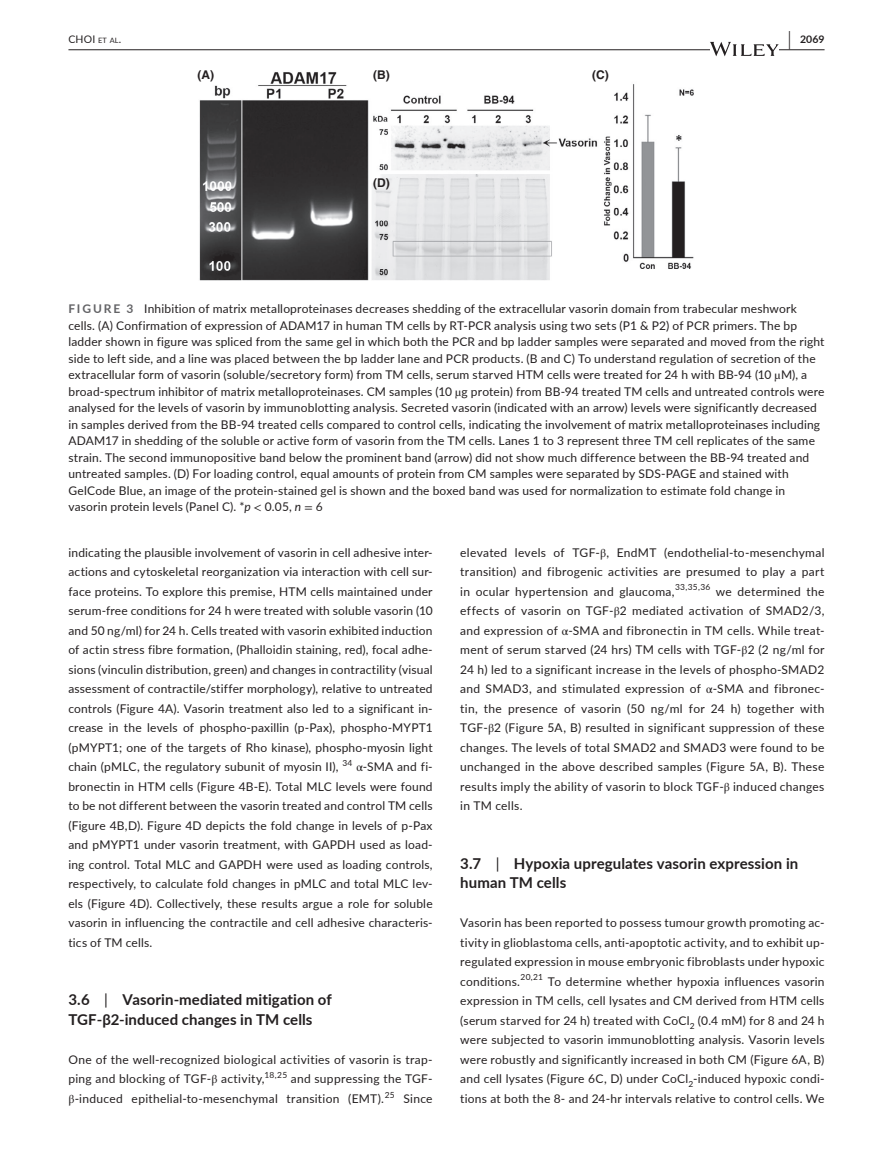
<style>
.page{position:relative;width:893px;height:1174px;background:#fff}
.page>*{position:absolute;margin:0;border:0;box-sizing:border-box;transform-origin:0 0}
.t1{font:700 15px/19.5px "Lato";letter-spacing:.005em;color:#231f20}
.t2{font:12px/19.5px "Lato";letter-spacing:.015em;color:#231f20;text-align:justify}
.t3{font:700 12px "Helvetica";color:#231f20}
.t4{font:10.5px "Lato";color:#231f20}
.t5{font:700 10.5px "Lato";color:#231f20}
.t6{font:8.4px "Lato";letter-spacing:.035em;color:#231f20}
.s1{font-size:7.35px}
.s2{font-size:19.5px}
.s3{font-weight:700;color:#636366}
.s4{font-family:"STIX"}
.s5{font-style:italic}
.s6{font-weight:400}
</style>
<div class="page">
<hr style="left:68px;top:49px;width:756px;height:1px;background:#231f20">
<svg style="left:710px;top:42px;width:69px;height:14px"></svg>
<img style="left:199px;top:72px;width:495px;height:209px">
<p class="t4" style="left:68px;top:31px;width:54px">CHOI <span class="s1">et al</span>.</p>
<p class="t5" style="left:789px;top:31px;width:37px"><span class="s2">|</span> 2069</p>
<p class="t3" style="left:197px;top:68px;width:18px">(A)</p>
<p class="t3" style="left:373px;top:68px;width:18px">(B)</p>
<p class="t3" style="left:373px;top:176px;width:18px">(D)</p>
<p class="t3" style="left:592px;top:68px;width:18px">(C)</p>
<p class="t2" style="left:68px;top:300px;width:758px;line-height:16.5px;text-align:left"><span class="s3">FIGURE 3</span> Inhibition of matrix metalloproteinases decreases shedding of the extracellular vasorin domain from trabecular meshwork cells. (A) Confirmation of expression of ADAM17 in human TM cells by RT-PCR analysis using two sets (P1 &amp; P2) of PCR primers. The bp ladder shown in figure was spliced from the same gel in which both the PCR and bp ladder samples were separated and moved from the right side to left side, and a line was placed between the bp ladder lane and PCR products. (B and C) To understand regulation of secretion of the extracellular form of vasorin (soluble/secretory form) from TM cells, serum starved HTM cells were treated for 24 h with BB-94 (10 <span class="s4">µ</span>M), a broad-spectrum inhibitor of matrix metalloproteinases. CM samples (10 <span class="s4">µ</span>g protein) from BB-94 treated TM cells and untreated controls were analysed for the levels of vasorin by immunoblotting analysis. Secreted vasorin (indicated with an arrow) levels were significantly decreased in samples derived from the BB-94 treated cells compared to control cells, indicating the involvement of matrix metalloproteinases including ADAM17 in shedding of the soluble or active form of vasorin from the TM cells. Lanes 1 to 3 represent three TM cell replicates of the same strain. The second immunopositive band below the prominent band (arrow) did not show much difference between the BB-94 treated and untreated samples. (D) For loading control, equal amounts of protein from CM samples were separated by SDS-PAGE and stained with GelCode Blue, an image of the protein-stained gel is shown and the boxed band was used for normalization to estimate fold change in vasorin protein levels (Panel C). *<span class="s5">p</span> <span class="s4">&lt;</span> 0.05, <span class="s5">n</span> <span class="s4">=</span> 6</p>
<p class="t2" style="left:68px;top:542px;width:366px">indicating the plausible involvement of vasorin in cell adhesive inter&shy;actions and cytoskeletal reorganization via interaction with cell sur&shy;face proteins. To explore this premise, HTM cells maintained under serum-free conditions for 24 h were treated with soluble vasorin (10 and 50 ng/ml) for 24 h. Cells treated with vasorin exhibited induction of actin stress fibre formation, (Phalloidin staining, red), focal adhe&shy;sions (vinculin distribution, green) and changes in contractility (visual assessment of contractile/stiffer morphology), relative to untreated controls (Figure 4A). Vasorin treatment also led to a significant in&shy;crease in the levels of phospho-paxillin (p-Pax), phospho-MYPT1 (pMYPT1; one of the targets of Rho kinase), phospho-myosin light chain (pMLC, the regulatory subunit of myosin II),</p>
<p class="t6" style="left:342px;top:757px;width:12px">34</p>
<p class="t2" style="left:68px;top:756px;width:366px;text-indent:288px"><span class="s4">α</span>-SMA and fi&shy;bronectin in HTM cells (Figure 4B-E). Total MLC levels were found to be not different between the vasorin treated and control TM cells (Figure 4B,D). Figure 4D depicts the fold change in levels of p-Pax and pMYPT1 under vasorin treatment, with GAPDH used as load&shy;ing control. Total MLC and GAPDH were used as loading controls, respectively, to calculate fold changes in pMLC and total MLC lev&shy;els (Figure 4D). Collectively, these results argue a role for soluble vasorin in influencing the contractile and cell adhesive characteris&shy;tics of TM cells.</p>
<p class="t1" style="left:68px;top:989px;width:265px">3.6 <span class="s6">|</span> Vasorin-mediated mitigation of<br>TGF-β2-induced changes in TM cells</p>
<p class="t2" style="left:68px;top:1049px;width:366px">One of the well-recognized biological activities of vasorin is trap&shy;ping and blocking of TGF-<span class="s4">β</span> activity,<sup>18,25</sup> and suppressing the TGF&shy;<span class="s4">β</span>-induced epithelial-to-mesenchymal transition (EMT).<sup>25</sup> Since</p>
<p class="t2" style="left:460px;top:542px;width:366px">elevated levels of TGF-<span class="s4">β</span>, EndMT (endothelial-to-mesenchymal transition) and fibrogenic activities are presumed to play a part in ocular hypertension and glaucoma,</p>
<p class="t6" style="left:675px;top:581px;width:37px">33,35,36</p>
<p class="t2" style="left:460px;top:581px;width:366px;text-indent:256px">we determined the effects of vasorin on TGF-<span class="s4">β</span>2 mediated activation of SMAD2/3, and expression of <span class="s4">α</span>-SMA and fibronectin in TM cells. While treat&shy;ment of serum starved (24 hrs) TM cells with TGF-<span class="s4">β</span>2 (2 ng/ml for 24 h) led to a significant increase in the levels of phospho-SMAD2 and SMAD3, and stimulated expression of <span class="s4">α</span>-SMA and fibronec&shy;tin, the presence of vasorin (50 ng/ml for 24 h) together with TGF-<span class="s4">β</span>2 (Figure 5A, B) resulted in significant suppression of these changes. The levels of total SMAD2 and SMAD3 were found to be unchanged in the above described samples (Figure 5A, B). These results imply the ability of vasorin to block TGF-<span class="s4">β</span> induced changes in TM cells.</p>
<p class="t1" style="left:460px;top:853px;width:340px">3.7 <span class="s6">|</span> Hypoxia upregulates vasorin expression in human TM cells</p>
<p class="t2" style="left:460px;top:912px;width:366px">Vasorin has been reported to possess tumour growth promoting ac&shy;tivity in glioblastoma cells, anti-apoptotic activity, and to exhibit up&shy;regulated expression in mouse embryonic fibroblasts under hypoxic conditions.<sup>20,21</sup> To determine whether hypoxia influences vasorin expression in TM cells, cell lysates and CM derived from HTM cells (serum starved for 24 h) treated with CoCl<sub>2</sub> (0.4 mM) for 8 and 24 h were subjected to vasorin immunoblotting analysis. Vasorin levels were robustly and significantly increased in both CM (Figure 6A, B) and cell lysates (Figure 6C, D) under CoCl<sub>2</sub>-induced hypoxic condi&shy;tions at both the 8- and 24-hr intervals relative to control cells. We</p>
</div>
